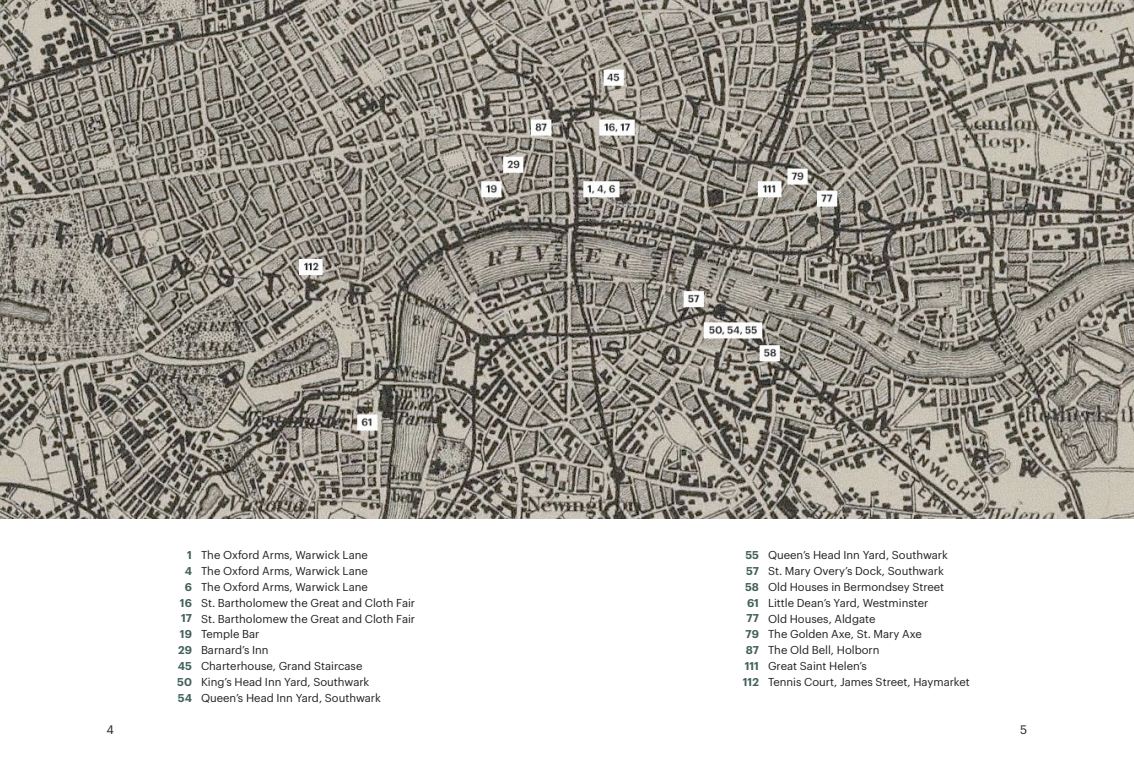
<style>
.page{position:relative;width:1134px;height:783px;background:#fff}
.page>*{position:absolute;margin:0;border:0;box-sizing:border-box;transform-origin:0 0}
.t1{font:12px "Graphik";color:#231f20}
.t2{font:11.25px "Graphik";color:#231f20}
.t3{font:600 11.1px "Graphik";letter-spacing:-.005em;color:#43605c}
</style>
<div class="page">
<img style="left:0;top:0;width:1134px;height:519px">
<p class="t3" style="left:187px;top:547px;width:6px">1</p>
<p class="t3" style="left:185px;top:562px;width:9px">4</p>
<p class="t3" style="left:185px;top:578px;width:9px">6</p>
<p class="t3" style="left:180px;top:594px;width:14px">16</p>
<p class="t3" style="left:181px;top:610px;width:12px">17</p>
<p class="t3" style="left:180px;top:626px;width:14px">19</p>
<p class="t3" style="left:178px;top:642px;width:15px">29</p>
<p class="t3" style="left:178px;top:658px;width:16px">45</p>
<p class="t3" style="left:177px;top:673px;width:16px">50</p>
<p class="t3" style="left:178px;top:689px;width:16px">54</p>
<p class="t2" style="left:201px;top:547px;width:168px">The Oxford Arms, Warwick Lane</p>
<p class="t2" style="left:201px;top:562px;width:168px">The Oxford Arms, Warwick Lane</p>
<p class="t2" style="left:201px;top:578px;width:168px">The Oxford Arms, Warwick Lane</p>
<p class="t2" style="left:201px;top:594px;width:216px">St. Bartholomew the Great and Cloth Fair</p>
<p class="t2" style="left:201px;top:610px;width:216px">St. Bartholomew the Great and Cloth Fair</p>
<p class="t2" style="left:201px;top:626px;width:60px">Temple Bar</p>
<p class="t2" style="left:201px;top:642px;width:69px">Barnard’s Inn</p>
<p class="t2" style="left:201px;top:658px;width:163px">Charterhouse, Grand Staircase</p>
<p class="t2" style="left:201px;top:674px;width:170px">King’s Head Inn Yard, Southwark</p>
<p class="t2" style="left:201px;top:689px;width:181px">Queen’s Head Inn Yard, Southwark</p>
<p class="t3" style="left:745px;top:547px;width:15px">55</p>
<p class="t3" style="left:746px;top:562px;width:14px">57</p>
<p class="t3" style="left:745px;top:578px;width:15px">58</p>
<p class="t3" style="left:747px;top:594px;width:13px">61</p>
<p class="t3" style="left:747px;top:610px;width:14px">77</p>
<p class="t3" style="left:746px;top:626px;width:15px">79</p>
<p class="t3" style="left:746px;top:642px;width:15px">87</p>
<p class="t3" style="left:745px;top:658px;width:16px">111</p>
<p class="t3" style="left:743px;top:673px;width:18px">112</p>
<p class="t2" style="left:768px;top:547px;width:181px">Queen’s Head Inn Yard, Southwark</p>
<p class="t2" style="left:768px;top:562px;width:177px">St. Mary Overy’s Dock, Southwark</p>
<p class="t2" style="left:768px;top:578px;width:178px">Old Houses in Bermondsey Street</p>
<p class="t2" style="left:768px;top:594px;width:162px">Little Dean’s Yard, Westminster</p>
<p class="t2" style="left:768px;top:610px;width:109px">Old Houses, Aldgate</p>
<p class="t2" style="left:768px;top:626px;width:155px">The Golden Axe, St. Mary Axe</p>
<p class="t2" style="left:768px;top:642px;width:113px">The Old Bell, Holborn</p>
<p class="t2" style="left:768px;top:658px;width:100px">Great Saint Helen’s</p>
<p class="t2" style="left:768px;top:674px;width:203px">Tennis Court, James Street, Haymarket</p>
<p class="t1" style="left:107px;top:721px;width:9px">4</p>
<p class="t1" style="left:1020px;top:721px;width:9px">5</p>
</div>
